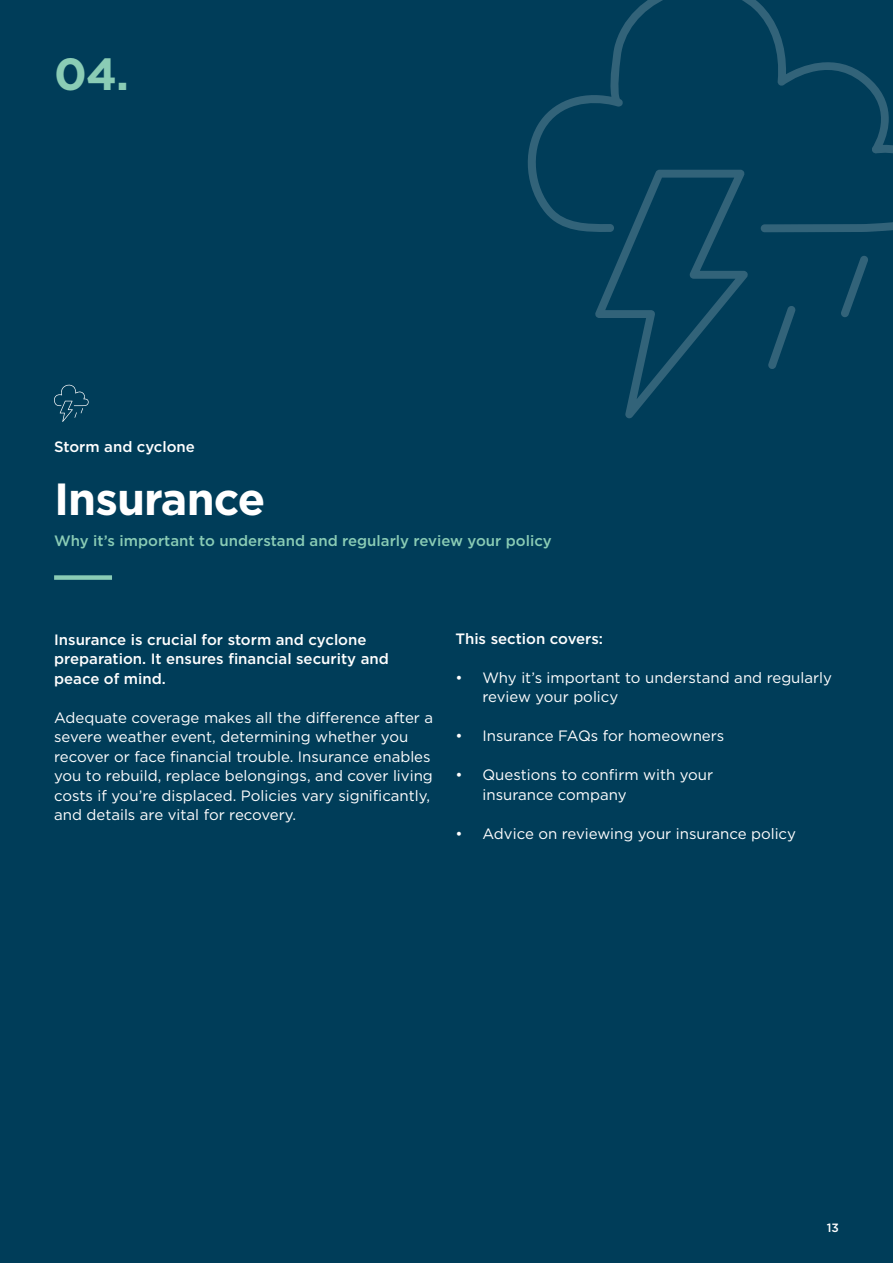
<style>
.page{position:relative;width:893px;height:1263px;background:#003d59}
.page>*{position:absolute;margin:0;border:0;box-sizing:border-box;transform-origin:0 0}
.t1{font:700 45px "Gotham";letter-spacing:-.02em;color:#fff}
.t2{font:700 45px "Gotham";color:#8accb5}
.t3{font:15px/19.5px "Gotham";color:#fff}
.t4{font:500 15px/19.5px "Gotham";color:#fff}
.t5{font:500 15px "Gotham";color:#8accb5}
.t6{font:500 12px "Gotham";color:#fff}
</style>
<div class="page">
<div style="left:54px;top:575px;width:58px;height:5px;background:#8accb5"></div>
<svg style="left:528px;top:0;width:365px;height:232px"></svg>
<svg style="left:595px;top:170px;width:153px;height:248px"></svg>
<svg style="left:768px;top:306px;width:28px;height:63px"></svg>
<svg style="left:841px;top:256px;width:27px;height:61px"></svg>
<svg style="left:54px;top:384px;width:35px;height:38px"></svg>
<h1 class="t2" style="left:54px;top:44px;width:76px">04.</h1>
<p class="t4" style="left:54px;top:437px;width:142px">Storm and cyclone</p>
<h1 class="t1" style="left:54px;top:469px;width:213px">Insurance</h1>
<p class="t5" style="left:54px;top:531px;width:499px">Why it’s important to understand and regularly review your policy</p>
<p class="t4" style="left:54px;top:629px;width:336px">Insurance is crucial for storm and cyclone preparation. It ensures financial security and peace of mind.</p>
<p class="t3" style="left:54px;top:707px;width:381px">Adequate coverage makes all the difference after a severe weather event, determining whether you recover or face financial trouble. Insurance enables you to rebuild, replace belongings, and cover living costs if you’re displaced. Policies vary significantly, and details are vital for recovery.</p>
<p class="t4" style="left:455px;top:628px;width:149px">This section covers:</p>
<p class="t3" style="left:482px;top:667px;width:351px;text-indent:-27px">• Why it’s important to understand and regularly review your policy</p>
<p class="t3" style="left:455px;top:726px;width:270px">• Insurance FAQs for homeowners</p>
<p class="t3" style="left:482px;top:765px;width:232px;text-indent:-27px">• Questions to confirm with your insurance company</p>
<p class="t3" style="left:455px;top:823px;width:342px">• Advice on reviewing your insurance policy</p>
<p class="t6" style="left:827px;top:1219px;width:14px">13</p>
</div>
